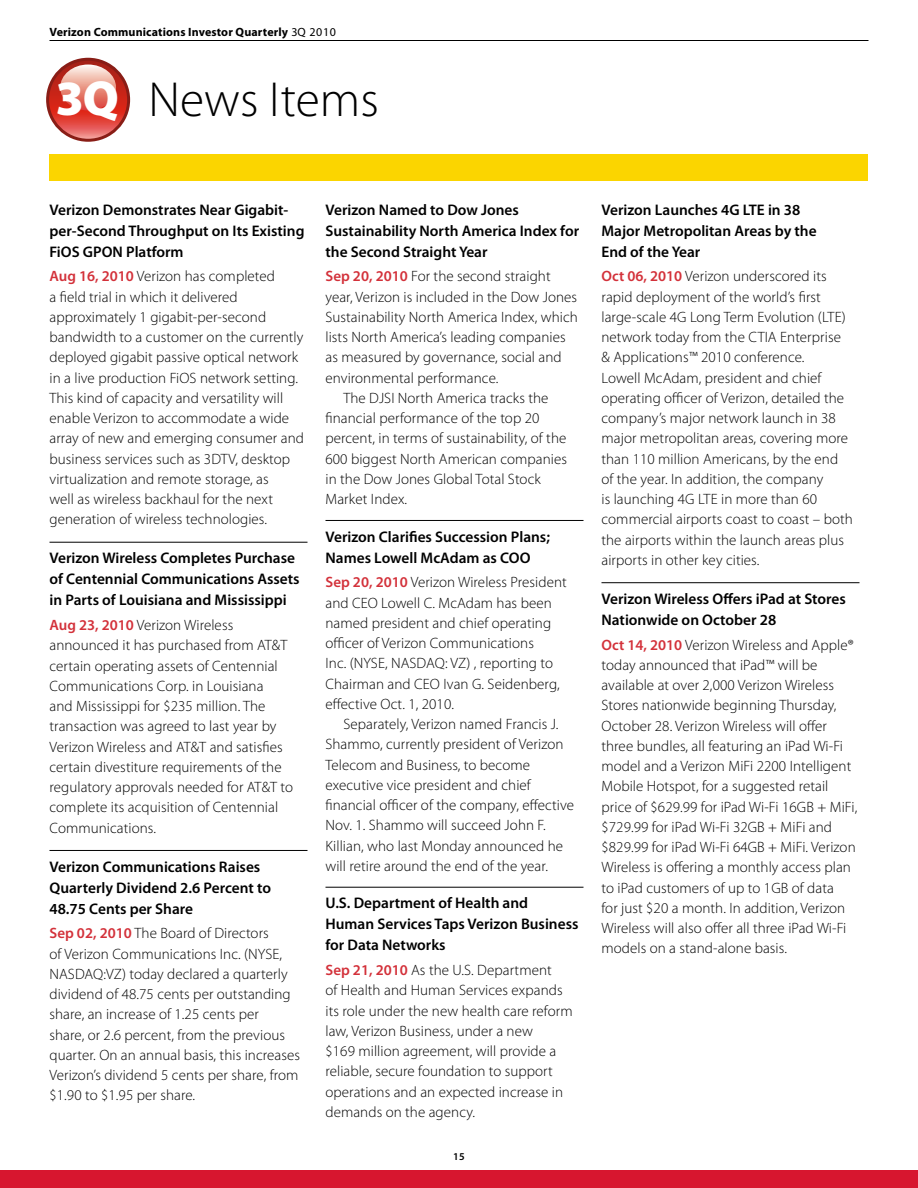
<style>
.page{position:relative;width:918px;height:1188px;background:#fff}
.page>*{position:absolute;margin:0;border:0;box-sizing:border-box;transform-origin:0 0}
.t1{font:300 49.5px "Myriad Pro";color:#000}
.t2{font:900 49.5px "Myriad Pro";color:#fff}
.t3{font:600 15.3px/21px "Myriad Pro";color:#000}
.t4{font:300 15px/20.2px "Myriad Pro";letter-spacing:.005em;color:#000}
.t5{font:700 12px "Myriad Pro";letter-spacing:.01em;color:#000}
.t6{font:600 10.5px "Myriad Pro";color:#000}
.s1{font-weight:400}
.s2{font-weight:600;color:#d3313a}
</style>
<div class="page">
<div style="left:50px;top:154px;width:818px;height:28px;background:#fbd500"></div>
<div style="left:0;top:1170px;width:918px;height:18px;background:#d7162f"></div>
<hr style="left:50px;top:542px;width:258px;height:1px;background:#000">
<hr style="left:50px;top:850px;width:258px;height:1px;background:#000">
<hr style="left:326px;top:520px;width:258px;height:1px;background:#000">
<hr style="left:326px;top:887px;width:258px;height:1px;background:#000">
<hr style="left:602px;top:582px;width:258px;height:1px;background:#000">
<svg style="left:48px;top:59px;width:81px;height:81px;background:#d33b32"></svg>
<div style="left:46px;top:58px;width:84px;height:84px;border:3px solid #891d16;border-radius:50%"></div>
<svg style="left:60px;top:65px;width:56px;height:45px;background:#e18073"></svg>
<hr style="left:50px;top:40px;width:818px;height:1px;background:#000">
<p class="t5" style="left:50px;top:24px;width:288px">Verizon Communications Investor Quarterly <span class="s1">3Q 2010</span></p>
<h1 class="t2" style="left:57px;top:65px;width:63px">3Q</h1>
<h1 class="t1" style="left:148px;top:69px;width:232px">News Items</h1>
<p class="t3" style="left:50px;top:198px;width:256px">Verizon Demonstrates Near Gigabit&shy;per-Second Throughput on Its Existing<br>FiOS GPON Platform</p>
<p class="t4" style="left:50px;top:266px;width:256px"><span class="s2">Aug 16, 2010</span> Verizon has completed<br>a field trial in which it delivered approximately 1 gigabit-per-second bandwidth to a customer on the currently deployed gigabit passive optical network in a live production FiOS network setting.<br>This kind of capacity and versatility will enable Verizon to accommodate a wide array of new and emerging consumer and business services such as 3DTV, desktop virtualization and remote storage, as<br>well as wireless backhaul for the next generation of wireless technologies.</p>
<p class="t3" style="left:50px;top:547px;width:252px">Verizon Wireless Completes Purchase of Centennial Communications Assets in Parts of Louisiana and Mississippi</p>
<p class="t4" style="left:50px;top:615px;width:245px"><span class="s2">Aug 23, 2010</span> Verizon Wireless announced it has purchased from AT&amp;T certain operating assets of Centennial Communications Corp. in Louisiana<br>and Mississippi for $235 million. The transaction was agreed to last year by Verizon Wireless and AT&amp;T and satisfies certain divestiture requirements of the regulatory approvals needed for AT&amp;T to complete its acquisition of Centennial Communications.</p>
<p class="t3" style="left:50px;top:855px;width:223px">Verizon Communications Raises<br>Quarterly Dividend 2.6 Percent to<br>48.75 Cents per Share</p>
<p class="t4" style="left:50px;top:923px;width:252px"><span class="s2">Sep 02, 2010</span> The Board of Directors<br>of Verizon Communications I nc. (NYSE,<br>NAS DAQ:VZ) today declared a quarterly dividend of 48.75 cents per outstanding share, an increase of 1.25 cents per<br>share, or 2.6 percent, from the previous quarter. On an annual basis, this increases Verizon’s dividend 5 cents per share, from $1.90 to $1.95 per share.</p>
<p class="t3" style="left:326px;top:198px;width:255px">Verizon Named to Dow Jones<br>Sustainability North America Index for the Second Straight Year</p>
<p class="t4" style="left:326px;top:266px;width:227px"><span class="s2">Sep 20, 2010</span> For the second straight</p>
<p class="t4" style="left:326px;top:286px;width:253px">year, Verizon is included in the Dow Jones</p>
<p class="t4" style="left:326px;top:306px;width:254px">Sustainability North America I ndex, which</p>
<p class="t4" style="left:326px;top:327px;width:242px">lists North America’s leading companies</p>
<p class="t4" style="left:326px;top:347px;width:238px">as measured by governance, social and</p>
<p class="t4" style="left:326px;top:367px;width:174px">environmental performance.</p>
<p class="t4" style="left:344px;top:387px;width:207px">The DJSI North America tracks the</p>
<p class="t4" style="left:326px;top:408px;width:215px">financial performance of the top 20</p>
<p class="t4" style="left:326px;top:428px;width:242px">percent, in terms of sustainability, of the</p>
<p class="t4" style="left:326px;top:448px;width:243px">600 biggest North American companies</p>
<p class="t4" style="left:326px;top:468px;width:217px">in the Dow Jones Global Total Stock</p>
<p class="t4" style="left:326px;top:489px;width:83px">Market I ndex.</p>
<p class="t3" style="left:326px;top:525px;width:226px">Verizon Clarifies Succession Plans;<br>Names Lowell McAdam as COO</p>
<p class="t4" style="left:326px;top:572px;width:243px"><span class="s2">Sep 20, 2010</span> Verizon Wireless President and CEO Lowell C. McAdam has been named president and chief operating officer of Verizon Communications<br>I nc. (NYSE, NAS DAQ: VZ) , reporting to Chairman and CEO Ivan G. Seidenberg, effective Oct. 1, 2010.</p>
<p class="t4" style="left:326px;top:714px;width:250px;text-indent:18px">Separately, Verizon named Francis J.<br>Shammo, currently president of Verizon Telecom and Business, to become executive vice president and chief financial officer of the company, effective Nov. 1. Shammo will succeed John F.<br>Killian, who last Monday announced he will retire around the end of the year.</p>
<p class="t3" style="left:326px;top:892px;width:255px">U.S. Department of Health and<br>Human Services Taps Verizon Business for Data Networks</p>
<p class="t4" style="left:325px;top:960px;width:249px"><span class="s2">Sep 21, 2010</span> As the U.S. Department<br>of Health and Human Services expands its role under the new health care reform law, Verizon Business, under a new<br>$169 million agreement, will provide a reliable, secure foundation to support operations and an expected increase in demands on the agency.</p>
<p class="t6" style="left:453px;top:1150px;width:13px">15</p>
<p class="t3" style="left:602px;top:198px;width:217px">Verizon Launches 4G LTE in 38<br>Major Metropolitan Areas by the<br>End of the Year</p>
<p class="t4" style="left:602px;top:266px;width:253px"><span class="s2">Oct 06, 2010</span> Verizon underscored its rapid deployment of the world’s first large-scale 4G Long Term Evolution (LTE) network today from the CTIA Enterprise &amp; Applications™ 2010 conference.<br>Lowell McAdam, president and chief operating officer of Verizon, detailed the company’s major network launch in 38 major metropolitan areas, covering more than 110 million Americans, by the end of the year. I n addition, the company<br>is launching 4G LTE in more than 60 commercial airports coast to coast – both the airports within the launch areas plus airports in other key cities.</p>
<p class="t3" style="left:602px;top:588px;width:246px">Verizon Wireless Offers iPad at Stores<br>Nationwide on October 28</p>
<p class="t4" style="left:602px;top:634px;width:257px"><span class="s2">Oct 14, 2010</span> Verizon Wireless and Apple® today announced that iPad™ will be available at over 2,000 Verizon Wireless Stores nationwide beginning Thursday, October 28. Verizon Wireless will offer three bundles, all featuring an iPad Wi-Fi model and a Verizon MiFi 2200 I ntelligent Mobile Hotspot, for a suggested retail price of $629.99 for iPad Wi-Fi 16GB + MiFi, $729.99 for iPad Wi-Fi 32GB + MiFi and $829.99 for iPad Wi-Fi 64GB + MiFi. Verizon Wireless is offering a monthly access plan to iPad customers of up to 1GB of data<br>for just $20 a month. I n addition, Verizon Wireless will also offer all three iPad Wi-Fi models on a stand-alone basis.</p>
</div>
